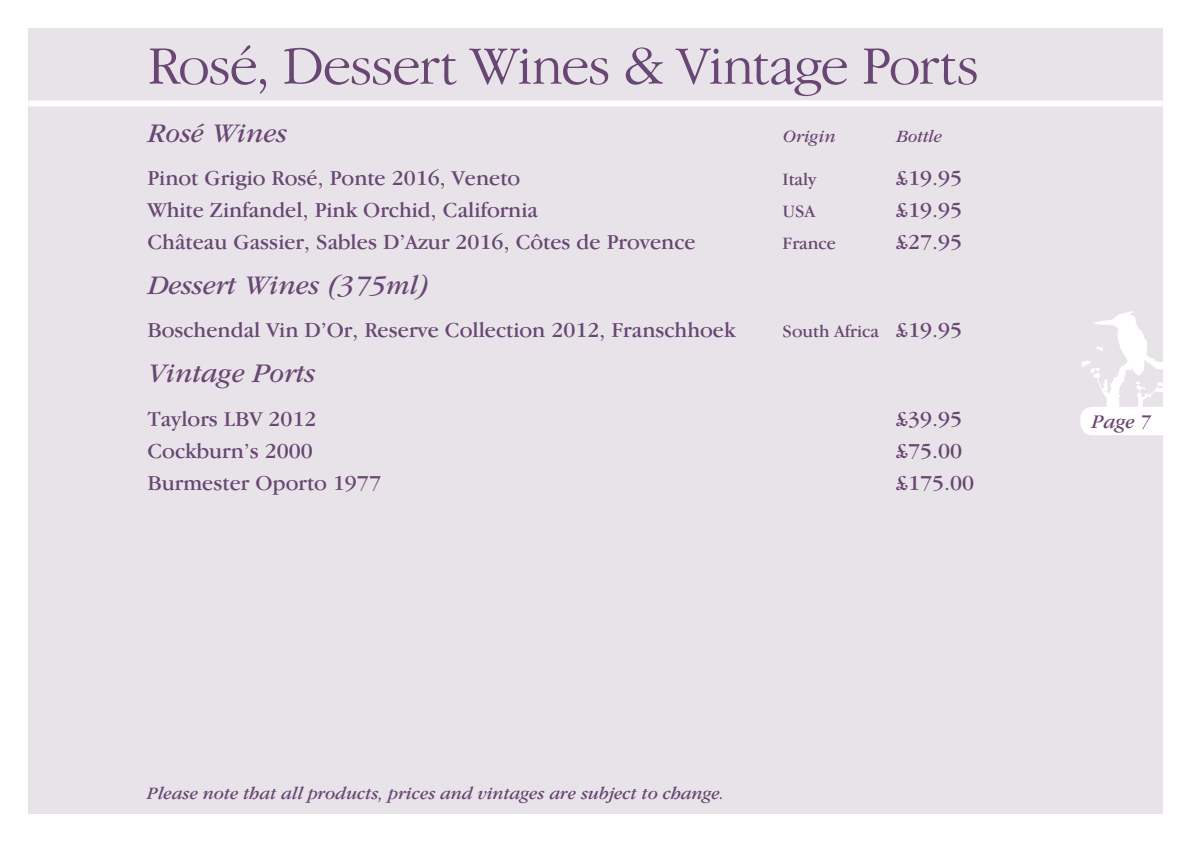
<style>
.page{position:relative;width:1191px;height:842px;background:#fff}
.page>*{position:absolute;margin:0;border:0;box-sizing:border-box;transform-origin:0 0}
.t1{font:300 56px "Garamond IT Cby BT";letter-spacing:-.015em;color:#694673}
.t2{font:italic 28px "ITC Garamond Std";color:#694673}
.t3{font:22px "Garamond IT Cby BT";color:#694673}
.t4{font:italic 20px "Garamond IT Cby BT";color:#694673}
.t5{font:italic 18px "Garamond IT Cby BT";color:#694673}
.t6{font:18px "Garamond IT Cby BT";color:#694673}
.t7{font:italic 18px "ITC Garamond Std";color:#694673}
.s1{font-size:22px}
</style>
<div class="page">
<div style="left:28px;top:28px;width:1134px;height:786px;background:#e8e3e9"></div>
<div style="left:1080px;top:407px;width:106px;height:28px;background:#fff;border-radius:12px"></div>
<svg style="left:1081px;top:311px;width:81px;height:98px"></svg>
<div style="left:28px;top:100px;width:1134px;height:6px;background:#fff"></div>
<p class="t1" style="left:147px;top:33px;width:833px">Rosé, Dessert Wines &amp; Vintage Ports</p>
<p class="t2" style="left:147px;top:118px;width:141px">Rosé Wines</p>
<p class="t7" style="left:782px;top:126px;width:54px">Origin</p>
<p class="t7" style="left:896px;top:126px;width:47px">Bottle</p>
<p class="t3" style="left:147px;top:165px;width:374px">Pinot Grigio Rosé, Ponte 2016, Veneto</p>
<p class="t6" style="left:782px;top:169px;width:35px">Italy</p>
<p class="t3" style="left:896px;top:165px;width:68px">£19.95</p>
<p class="t3" style="left:147px;top:197px;width:392px">White Zinfandel, Pink Orchid, California</p>
<p class="t6" style="left:782px;top:201px;width:34px">USA</p>
<p class="t3" style="left:896px;top:197px;width:68px">£19.95</p>
<p class="t3" style="left:147px;top:229px;width:550px">Château Gassier, Sables D’Azur 2016, Côtes de Provence</p>
<p class="t6" style="left:782px;top:233px;width:55px">France</p>
<p class="t3" style="left:896px;top:229px;width:68px">£27.95</p>
<p class="t2" style="left:147px;top:270px;width:282px">Dessert Wines (375ml)</p>
<p class="t3" style="left:147px;top:317px;width:590px">Boschendal Vin D’Or, Reserve Collection 2012, Franschhoek</p>
<p class="t6" style="left:782px;top:321px;width:181px">South Africa <span class="s1">£19.95</span></p>
<p class="t2" style="left:147px;top:358px;width:169px">Vintage Ports</p>
<p class="t3" style="left:147px;top:405px;width:170px">Taylors LBV 2012</p>
<p class="t3" style="left:896px;top:405px;width:68px">£39.95</p>
<p class="t3" style="left:147px;top:437px;width:167px">Cockburn’s 2000</p>
<p class="t3" style="left:896px;top:437px;width:68px">£75.00</p>
<p class="t3" style="left:147px;top:469px;width:235px">Burmester Oporto 1977</p>
<p class="t3" style="left:896px;top:469px;width:80px">£175.00</p>
<p class="t4" style="left:1092px;top:410px;width:60px">Page 7</p>
<p class="t5" style="left:147px;top:782px;width:579px">Please note that all products, prices and vintages are subject to change.</p>
</div>
